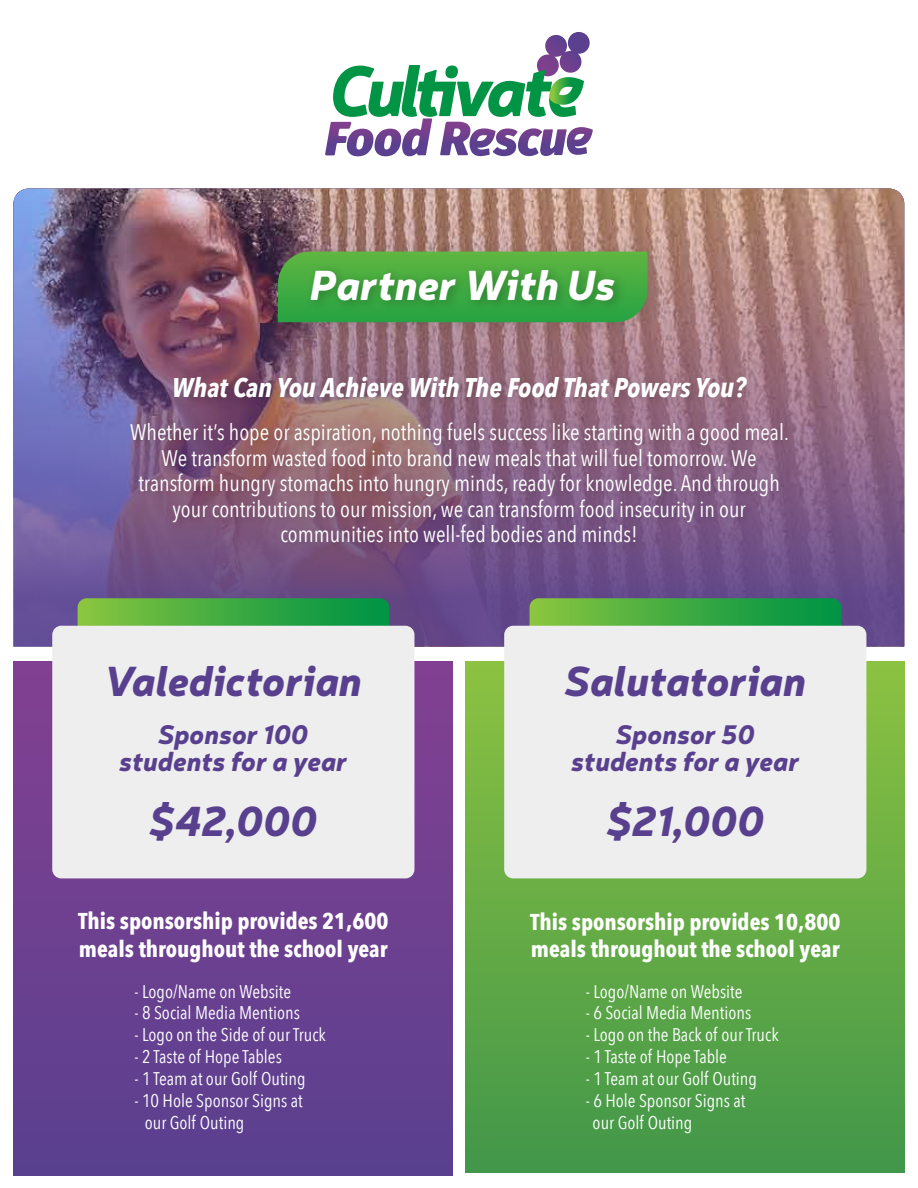
<style>
.page{position:relative;width:918px;height:1188px;background:#fff}
.page>*{position:absolute;margin:0;border:0;box-sizing:border-box;transform-origin:0 0}
.t1{font:italic 900 41.25px "Neris";color:#59408f}
.t2{font:italic 900 41.25px "Neris";color:#fff}
.t3{font:italic 700 27px "Avenir Next Condensed";color:#fff}
.t4{font:italic 900 26.4px/27px "Neris";color:#59408f;text-align:center}
.t5{font:700 22.8px/27.5px "Avenir Next Condensed";color:#fff}
.t6{font:22.5px/25.5px "Avenir Next Condensed";color:#fff;text-align:center}
.t7{font:18.3px/21.9px "Avenir Next Condensed";color:#fff}
</style>
<div class="page">
<img style="left:14px;top:189px;width:890px;height:458px">
<img style="left:117px;top:415px;width:690px;height:150px">
<img style="left:161px;top:362px;width:603px;height:59px">
<img style="left:258px;top:232px;width:416px;height:117px">
<svg style="left:278px;top:252px;width:370px;height:70px;background:#4d9f46"></svg>
<img style="left:299px;top:253px;width:334px;height:73px">
<div style="left:466px;top:662px;width:439px;height:511px;background:linear-gradient(to bottom,#8ec344,#419649)"></div>
<svg style="left:530px;top:598px;width:311px;height:28px;background:#42aa44"></svg>
<div style="left:504px;top:626px;width:362px;height:252px;background:#eee;border-radius:9px"></div>
<div style="left:14px;top:662px;width:438px;height:514px;background:linear-gradient(to bottom,#854393,#593f8f)"></div>
<svg style="left:78px;top:598px;width:311px;height:28px;background:#42aa44"></svg>
<div style="left:52px;top:626px;width:362px;height:252px;background:#eee;border-radius:9px"></div>
<svg style="left:325px;top:32px;width:268px;height:125px"></svg>
<h1 class="t2" style="left:310px;top:254px;width:307px">Partner With Us</h1>
<p class="t3" style="left:172px;top:371px;width:575px">What Can You Achieve With The Food That Powers You?</p>
<p class="t6" style="left:130px;top:418px;width:660px">Whether it’s hope or aspiration, nothing fuels success like starting with a good meal.<br>We transform wasted food into brand new meals that will fuel tomorrow. We transform hungry stomachs into hungry minds, ready for knowledge. And through your contributions to our mission, we can transform food insecurity in our communities into well-fed bodies and minds!</p>
<h1 class="t1" style="left:104px;top:651px;width:259px">Valedictorian</h1>
<p class="t4" style="left:119px;top:719px;width:230px">Sponsor 100 students for a year</p>
<h1 class="t1" style="left:149px;top:791px;width:169px">$42,000</h1>
<p class="t5" style="left:78px;top:908px;width:312px">This sponsorship provides 21,600 meals throughout the school year</p>
<p class="t7" style="left:135px;top:979px;width:158px">- Logo/Name on Website</p>
<p class="t7" style="left:135px;top:1001px;width:167px">- 8 Social Media Mentions</p>
<p class="t7" style="left:135px;top:1023px;width:193px">- Logo on the Side of our Truck</p>
<p class="t7" style="left:135px;top:1045px;width:149px">- 2 Taste of Hope Tables</p>
<p class="t7" style="left:135px;top:1067px;width:173px">- 1 Team at our Golf Outing</p>
<p class="t7" style="left:145px;top:1089px;width:160px;text-indent:-10px">- 10 Hole Sponsor Signs at our Golf Outing</p>
<h1 class="t1" style="left:565px;top:651px;width:243px">Salutatorian</h1>
<p class="t4" style="left:571px;top:719px;width:230px">Sponsor 50 students for a year</p>
<h1 class="t1" style="left:607px;top:791px;width:159px">$21,000</h1>
<p class="t5" style="left:530px;top:908px;width:312px">This sponsorship provides 10,800 meals throughout the school year</p>
<p class="t7" style="left:586px;top:979px;width:158px">- Logo/Name on Website</p>
<p class="t7" style="left:586px;top:1001px;width:167px">- 6 Social Media Mentions</p>
<p class="t7" style="left:586px;top:1023px;width:194px">- Logo on the Back of our Truck</p>
<p class="t7" style="left:586px;top:1045px;width:143px">- 1 Taste of Hope Table</p>
<p class="t7" style="left:586px;top:1067px;width:173px">- 1 Team at our Golf Outing</p>
<p class="t7" style="left:593px;top:1089px;width:154px;text-indent:-7px">- 6 Hole Sponsor Signs at our Golf Outing</p>
</div>
